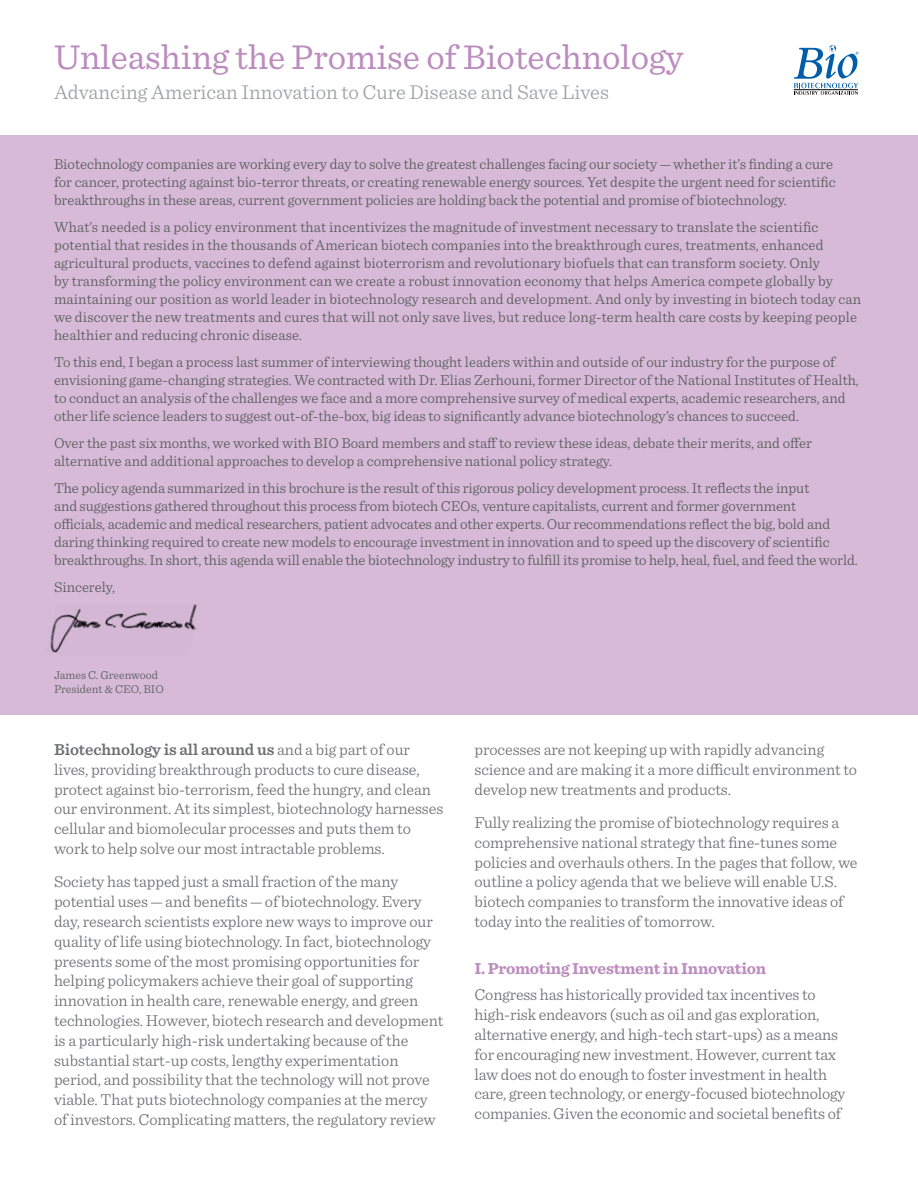
<style>
.page{position:relative;width:918px;height:1188px;background:#fff}
.page>*{position:absolute;margin:0;border:0;box-sizing:border-box;transform-origin:0 0}
.t1{font:36px "Sentinel";color:#bc8cbf}
.t2{font:300 21px "Sentinel";color:#9d9fa2}
.t3{font:300 16.5px/19.8px "Sentinel";letter-spacing:-.005em;color:#6d6e71}
.t4{font:700 16.5px "Sentinel";letter-spacing:-.015em;color:#bc8cbf}
.t5{font:300 15px/18px "Sentinel";color:#58595b}
.t6{font:300 12px/14.4px "Sentinel";color:#58595b}
.s1{font-weight:600}
</style>
<div class="page">
<svg style="left:794px;top:45px;width:65px;height:50px"></svg>
<div style="left:0;top:135px;width:918px;height:580px;background:#d6bad8"></div>
<img style="left:50px;top:604px;width:147px;height:49px">
<h1 class="t1" style="left:54px;top:30px;width:631px">Unleashing the Promise of Biotechnology</h1>
<h2 class="t2" style="left:54px;top:77px;width:557px">Advancing American Innovation to Cure Disease and Save Lives</h2>
<p class="t5" style="left:54px;top:154px;width:783px">Biotechnology companies are working every day to solve the greatest challenges facing our society — whether it’s finding a cure for cancer, protecting against bio-terror threats, or creating renewable energy sources. Yet despite the urgent need for scientific breakthroughs in these areas, current government policies are holding back the potential and promise of biotechnology.</p>
<p class="t5" style="left:54px;top:217px;width:809px">What’s needed is a policy environment that incentivizes the magnitude of investment necessary to translate the scientific potential that resides in the thousands of American biotech companies into the breakthrough cures, treatments, enhanced agricultural products, vaccines to defend against bioterrorism and revolutionary biofuels that can transform society. Only<br>by transforming the policy environment can we create a robust innovation economy that helps America compete globally by maintaining our position as world leader in biotechnology research and development. And only by investing in biotech today can we discover the new treatments and cures that will not only save lives, but reduce long-term health care costs by keeping people healthier and reducing chronic disease.</p>
<p class="t5" style="left:54px;top:352px;width:806px">To this end, I began a process last summer of interviewing thought leaders within and outside of our industry for the purpose of envisioning game-changing strategies. We contracted with Dr. Elias Zerhouni, former Director of the National Institutes of Health, to conduct an analysis of the challenges we face and a more comprehensive survey of medical experts, academic researchers, and other life science leaders to suggest out-of-the-box, big ideas to significantly advance biotechnology’s chances to succeed.</p>
<p class="t5" style="left:54px;top:433px;width:759px">Over the past six months, we worked with BIO Board members and staff to review these ideas, debate their merits, and offer alternative and additional approaches to develop a comprehensive national policy strategy.</p>
<p class="t5" style="left:54px;top:478px;width:805px">The policy agenda summarized in this brochure is the result of this rigorous policy development process. It reflects the input<br>and suggestions gathered throughout this process from biotech CEOs, venture capitalists, current and former government<br>officials, academic and medical researchers, patient advocates and other experts. Our recommendations reflect the big, bold and daring thinking required to create new models to encourage investment in innovation and to speed up the discovery of scientific breakthroughs. In short, this agenda will enable the biotechnology industry to fulfill its promise to help, heal, fuel, and feed the world.</p>
<p class="t5" style="left:54px;top:577px;width:63px">Sincerely,</p>
<p class="t6" style="left:54px;top:667px;width:111px">James C. Greenwood<br>President &amp; CEO, BIO</p>
<p class="t3" style="left:54px;top:739px;width:391px"><span class="s1">Biotechnology is all around us</span> and a big part of our lives, providing breakthrough products to cure disease, protect against bio-terrorism, feed the hungry, and clean our environment. At its simplest, biotechnology harnesses cellular and biomolecular processes and puts them to work to help solve our most intractable problems.</p>
<p class="t3" style="left:54px;top:871px;width:391px">Society has tapped just a small fraction of the many potential uses — and benefits — of biotechnology. Every day, research scientists explore new ways to improve our quality of life using biotechnology. In fact, biotechnology presents some of the most promising opportunities for helping policymakers achieve their goal of supporting innovation in health care, renewable energy, and green technologies. However, biotech research and development is a particularly high-risk undertaking because of the substantial start-up costs, lengthy experimentation period, and possibility that the technology will not prove viable. That puts biotechnology companies at the mercy of investors. Complicating matters, the regulatory review</p>
<p class="t3" style="left:475px;top:739px;width:384px">processes are not keeping up with rapidly advancing science and are making it a more difficult environment to develop new treatments and products.</p>
<p class="t3" style="left:475px;top:811px;width:385px">Fully realizing the promise of biotechnology requires a comprehensive national strategy that fine-tunes some policies and overhauls others. In the pages that follow, we outline a policy agenda that we believe will enable U.S. biotech companies to transform the innovative ideas of today into the realities of tomorrow.</p>
<p class="t4" style="left:475px;top:955px;width:293px">I. Promoting Investment in Innovation</p>
<p class="t3" style="left:475px;top:984px;width:372px">Congress has historically provided tax incentives to high-risk endeavors (such as oil and gas exploration, alternative energy, and high-tech start-ups) as a means for encouraging new investment. However, current tax law does not do enough to foster investment in health care, green technology, or energy-focused biotechnology companies. Given the economic and societal benefits of</p>
</div>
